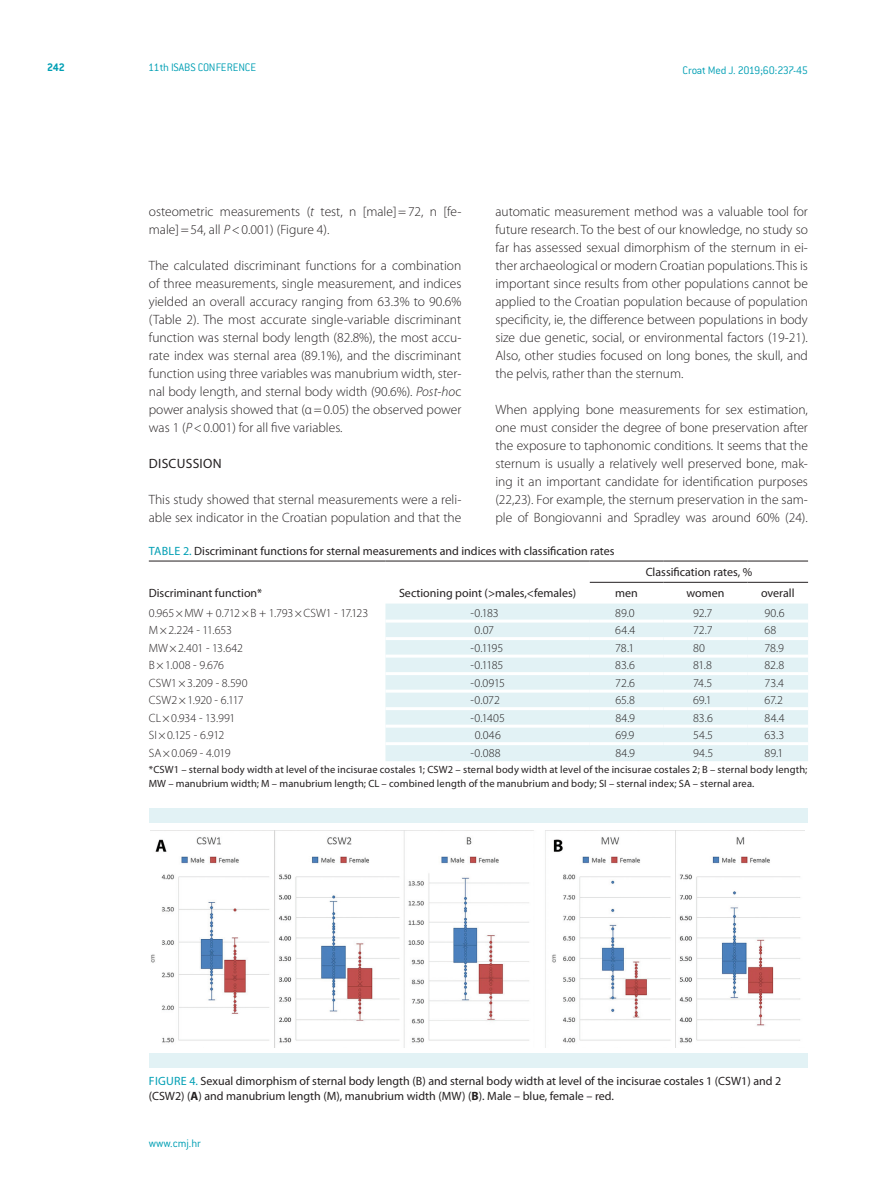
<style>
.page{position:relative;width:893px;height:1191px;background:#fff}
.page>*{position:absolute;margin:0;border:0;box-sizing:border-box;transform-origin:0 0}
.t1{font:300 13.5px/18px "Myriad Pro";color:#231f20;text-align:justify}
.t2{font:13.5px "Myriad Pro";color:#231f20}
.t3{font:12px/15px "Myriad Pro";color:#231f20}
.t4{font:300 12px "Myriad Pro";letter-spacing:-.005em;color:#231f20}
.t5{font:300 12px "ITC Conduit LTCE";letter-spacing:-.015em;color:#009fb4}
.t6{font:700 12px "ITC Conduit LTCE";color:#009fb4}
.t7{font:10.5px/13.5px "Myriad Pro";letter-spacing:.015em;color:#231f20}
.s1{font-style:italic}
.s2{color:#009fb4}
.s3{font-weight:700}
</style>
<div class="page">
<img style="left:151px;top:830px;width:654px;height:217px">
<div style="left:149px;top:808px;width:659px;height:15px;background:#e2f2f5"></div>
<div style="left:149px;top:1053px;width:659px;height:14px;background:#e2f2f5"></div>
<div style="left:385px;top:603px;width:423px;height:158px;background:#e2f2f5"></div>
<hr style="left:385px;top:619px;width:205px;height:3px;background:#fff">
<hr style="left:590px;top:619px;width:73px;height:3px;background:#fff">
<hr style="left:663px;top:619px;width:84px;height:3px;background:#fff">
<hr style="left:747px;top:619px;width:61px;height:3px;background:#fff">
<hr style="left:385px;top:637px;width:205px;height:3px;background:#fff">
<hr style="left:590px;top:637px;width:73px;height:3px;background:#fff">
<hr style="left:663px;top:637px;width:84px;height:3px;background:#fff">
<hr style="left:747px;top:637px;width:61px;height:3px;background:#fff">
<hr style="left:385px;top:654px;width:205px;height:3px;background:#fff">
<hr style="left:590px;top:654px;width:73px;height:3px;background:#fff">
<hr style="left:663px;top:654px;width:84px;height:3px;background:#fff">
<hr style="left:747px;top:654px;width:61px;height:3px;background:#fff">
<hr style="left:385px;top:672px;width:205px;height:3px;background:#fff">
<hr style="left:590px;top:672px;width:73px;height:3px;background:#fff">
<hr style="left:663px;top:672px;width:84px;height:3px;background:#fff">
<hr style="left:747px;top:672px;width:61px;height:3px;background:#fff">
<hr style="left:385px;top:689px;width:205px;height:3px;background:#fff">
<hr style="left:590px;top:689px;width:73px;height:3px;background:#fff">
<hr style="left:663px;top:689px;width:84px;height:3px;background:#fff">
<hr style="left:747px;top:689px;width:61px;height:3px;background:#fff">
<hr style="left:385px;top:707px;width:205px;height:3px;background:#fff">
<hr style="left:590px;top:707px;width:73px;height:3px;background:#fff">
<hr style="left:663px;top:707px;width:84px;height:3px;background:#fff">
<hr style="left:747px;top:707px;width:61px;height:3px;background:#fff">
<hr style="left:385px;top:724px;width:205px;height:3px;background:#fff">
<hr style="left:590px;top:724px;width:73px;height:3px;background:#fff">
<hr style="left:663px;top:724px;width:84px;height:3px;background:#fff">
<hr style="left:747px;top:724px;width:61px;height:3px;background:#fff">
<hr style="left:385px;top:742px;width:205px;height:3px;background:#fff">
<hr style="left:590px;top:742px;width:73px;height:3px;background:#fff">
<hr style="left:663px;top:742px;width:84px;height:3px;background:#fff">
<hr style="left:747px;top:742px;width:61px;height:3px;background:#fff">
<hr style="left:149px;top:561px;width:236px;height:1px;background:#231f20">
<hr style="left:385px;top:561px;width:205px;height:1px;background:#231f20">
<hr style="left:590px;top:561px;width:73px;height:1px;background:#231f20">
<hr style="left:663px;top:561px;width:84px;height:1px;background:#231f20">
<hr style="left:747px;top:561px;width:61px;height:1px;background:#231f20">
<hr style="left:590px;top:582px;width:73px;height:1px;background:#231f20">
<hr style="left:663px;top:582px;width:84px;height:1px;background:#231f20">
<hr style="left:747px;top:582px;width:61px;height:1px;background:#231f20">
<p class="t6" style="left:47px;top:60px;width:19px">242</p>
<p class="t5" style="left:148px;top:61px;width:110px">11th ISABS CONFERENCE</p>
<p class="t5" style="left:683px;top:63px;width:127px">Croat Med J. 2019;60:237-45</p>
<p class="t1" style="left:149px;top:202px;width:314px">osteometric measurements (<span class="s1">t</span> test, n [male]=72, n [fe&shy;male]=54, all <span class="s1">P</span>&lt;0.001) (Figure 4).</p>
<p class="t1" style="left:149px;top:256px;width:314px">The calculated discriminant functions for a combination of three measurements, single measurement, and indices yielded an overall accuracy ranging from 63.3% to 90.6% (Table 2). The most accurate single-variable discriminant function was sternal body length (82.8%), the most accu&shy;rate index was sternal area (89.1%), and the discriminant function using three variables was manubrium width, ster&shy;nal body length, and sternal body width (90.6%). <span class="s1">Post-ho</span>c power analysis showed that (α=0.05) the observed power was 1 (<span class="s1">P</span>&lt;0.001) for all five variables.</p>
<p class="t2" style="left:149px;top:455px;width:74px">Discussion</p>
<p class="t1" style="left:149px;top:490px;width:314px">This study showed that sternal measurements were a reli&shy;able sex indicator in the Croatian population and that the</p>
<p class="t1" style="left:495px;top:202px;width:314px">automatic measurement method was a valuable tool for future research. To the best of our knowledge, no study so far has assessed sexual dimorphism of the sternum in ei&shy;ther archaeological or modern Croatian populations. This is important since results from other populations cannot be applied to the Croatian population because of population specificity, ie, the difference between populations in body size due genetic, social, or environmental factors (19-21).<br>Also, other studies focused on long bones, the skull, and the pelvis, rather than the sternum.</p>
<p class="t1" style="left:495px;top:400px;width:314px">When applying bone measurements for sex estimation, one must consider the degree of bone preservation after the exposure to taphonomic conditions. It seems that the sternum is usually a relatively well preserved bone, mak&shy;ing it an important candidate for identification purposes (22,23). For example, the sternum preservation in the sam&shy;ple of Bongiovanni and Spradley was around 60% (24).</p>
<p class="t3" style="left:149px;top:543px;width:467px"><span class="s2">Tab le 2.</span> Discriminant functions for sternal measurements and indices with classification rates</p>
<p class="t3" style="left:646px;top:564px;width:108px">Classification rates, %</p>
<p class="t3" style="left:149px;top:586px;width:115px">Discriminant function*</p>
<p class="t3" style="left:399px;top:586px;width:179px">Sectioning point (&gt;males,&lt;females)</p>
<p class="t3" style="left:615px;top:586px;width:24px">men</p>
<p class="t3" style="left:686px;top:586px;width:39px">women</p>
<p class="t3" style="left:761px;top:586px;width:35px">overall</p>
<p class="t4" style="left:149px;top:605px;width:221px">0.965×MW + 0.712×B + 1.793×CSW1 - 17.123</p>
<p class="t4" style="left:470px;top:605px;width:30px">-0.183</p>
<p class="t4" style="left:615px;top:605px;width:21px">89.0</p>
<p class="t4" style="left:693px;top:605px;width:21px">92.7</p>
<p class="t4" style="left:764px;top:605px;width:22px">90.6</p>
<p class="t4" style="left:149px;top:623px;width:85px">M×2.224 - 11.653</p>
<p class="t4" style="left:475px;top:623px;width:21px">0.07</p>
<p class="t4" style="left:615px;top:623px;width:21px">64.4</p>
<p class="t4" style="left:693px;top:623px;width:21px">72.7</p>
<p class="t4" style="left:764px;top:623px;width:13px">68</p>
<p class="t4" style="left:149px;top:640px;width:96px">MW×2.401 - 13.642</p>
<p class="t4" style="left:470px;top:640px;width:34px">-0.1195</p>
<p class="t4" style="left:615px;top:640px;width:20px">78.1</p>
<p class="t4" style="left:693px;top:640px;width:13px">80</p>
<p class="t4" style="left:764px;top:640px;width:21px">78.9</p>
<p class="t4" style="left:149px;top:658px;width:77px">B×1.008 - 9.676</p>
<p class="t4" style="left:470px;top:658px;width:34px">-0.1185</p>
<p class="t4" style="left:615px;top:658px;width:21px">83.6</p>
<p class="t4" style="left:693px;top:658px;width:20px">81.8</p>
<p class="t4" style="left:764px;top:658px;width:21px">82.8</p>
<p class="t4" style="left:149px;top:675px;width:100px">CSW1×3.209 - 8.590</p>
<p class="t4" style="left:471px;top:675px;width:36px">-0.0915</p>
<p class="t4" style="left:615px;top:675px;width:21px">72.6</p>
<p class="t4" style="left:693px;top:675px;width:21px">74.5</p>
<p class="t4" style="left:765px;top:675px;width:21px">73.4</p>
<p class="t4" style="left:149px;top:693px;width:96px">CSW2×1.920 - 6.117</p>
<p class="t4" style="left:471px;top:693px;width:31px">-0.072</p>
<p class="t4" style="left:615px;top:693px;width:21px">65.8</p>
<p class="t4" style="left:693px;top:693px;width:20px">69.1</p>
<p class="t4" style="left:765px;top:693px;width:20px">67.2</p>
<p class="t4" style="left:149px;top:710px;width:88px">CL×0.934 - 13.991</p>
<p class="t4" style="left:471px;top:710px;width:36px">-0.1405</p>
<p class="t4" style="left:615px;top:710px;width:21px">84.9</p>
<p class="t4" style="left:693px;top:710px;width:21px">83.6</p>
<p class="t4" style="left:765px;top:710px;width:21px">84.4</p>
<p class="t4" style="left:149px;top:728px;width:77px">SI×0.125 - 6.912</p>
<p class="t4" style="left:475px;top:728px;width:28px">0.046</p>
<p class="t4" style="left:615px;top:728px;width:21px">69.9</p>
<p class="t4" style="left:693px;top:728px;width:21px">54.5</p>
<p class="t4" style="left:765px;top:728px;width:21px">63.3</p>
<p class="t4" style="left:149px;top:745px;width:83px">SA×0.069 - 4.019</p>
<p class="t4" style="left:471px;top:745px;width:31px">-0.088</p>
<p class="t4" style="left:615px;top:745px;width:21px">84.9</p>
<p class="t4" style="left:693px;top:745px;width:22px">94.5</p>
<p class="t4" style="left:765px;top:745px;width:20px">89.1</p>
<p class="t7" style="left:149px;top:763px;width:660px">*CSW1 – sternal body width at level of the incisurae costales 1; CSW2 – sternal body width at level of the incisurae costales 2; B – sternal body length;<br>MW – manubrium width; M – manubrium length; CL – combined length of the manubrium and body; SI – sternal index; SA – sternal area.</p>
<p class="t3" style="left:149px;top:1073px;width:634px"><span class="s2">Fi gure 4.</span> Sexual dimorphism of sternal body length (B) and sternal body width at level of the incisurae costales 1 (CSW1) and 2 (CSW2) (<span class="s3">A</span>) and manubrium length (M), manubrium width (MW) (<span class="s3">B</span>). Male – blue, female – red.</p>
<p class="t5" style="left:149px;top:1136px;width:54px">www.cmj.hr</p>
</div>
